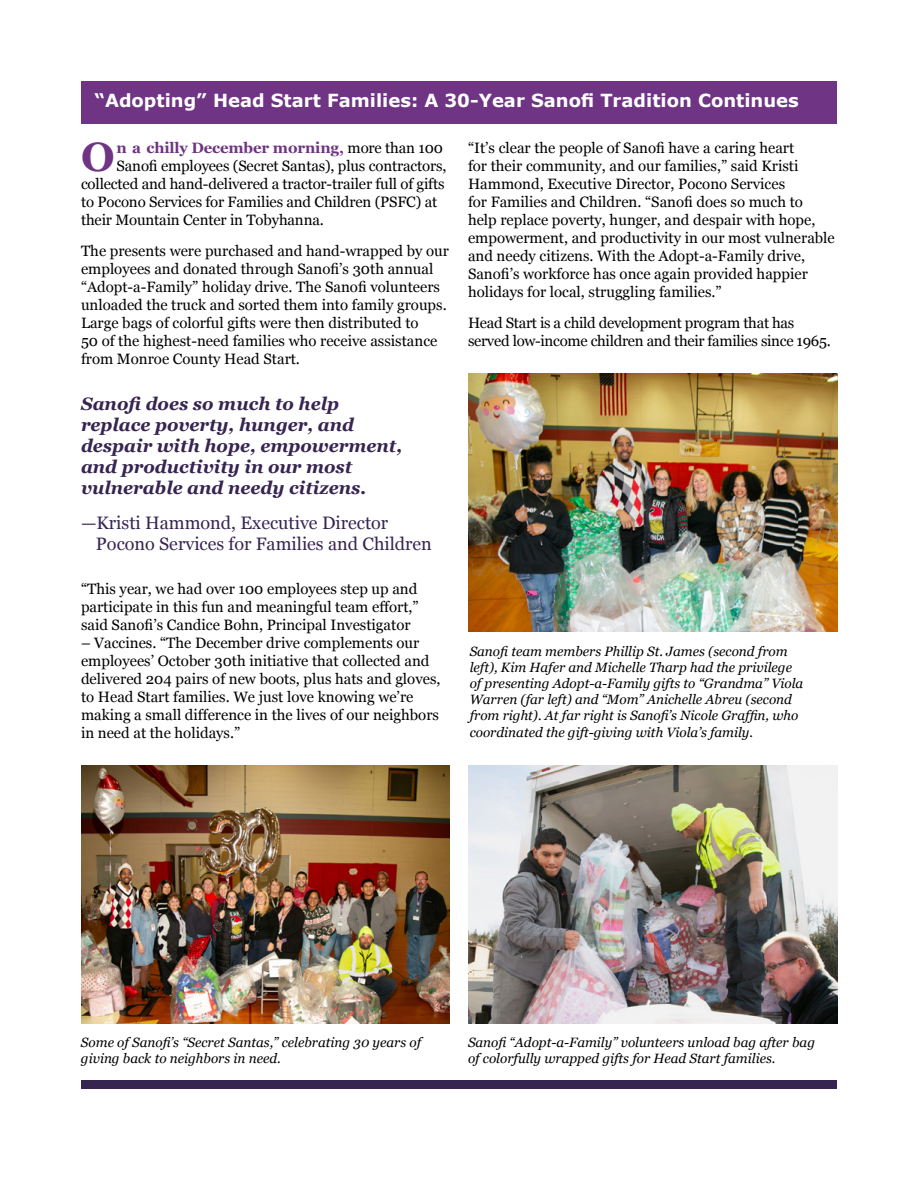
<style>
.page{position:relative;width:918px;height:1188px;background:#fff}
.page>*{position:absolute;margin:0;border:0;box-sizing:border-box;transform-origin:0 0}
.t1{font:700 40.95px "Georgia";color:#6f3483}
.t2{font:italic 700 18px/21px "Georgia";color:#372551}
.t3{font:18px/21px "Georgia";color:#372551}
.t4{font:700 18px "Verdana";color:#fff}
.t5{font:15px/18px "Georgia";color:#000}
.t6{font:15px/18px "Georgia";letter-spacing:-.02em;color:#000}
.t7{font:700 15px "Georgia";letter-spacing:-.01em;color:#6f3483}
.t8{font:italic 13.5px/16.2px "Georgia";color:#000}
.s1{font-weight:400;color:#000}
</style>
<div class="page">
<div style="left:81px;top:1080px;width:756px;height:8px;background:#372551"></div>
<div style="left:81px;top:81px;width:756px;height:42px;background:#6f3483"></div>
<img style="left:469px;top:374px;width:369px;height:258px">
<img style="left:81px;top:765px;width:369px;height:258px">
<img style="left:469px;top:765px;width:369px;height:258px">
<p class="t4" style="left:94px;top:89px;width:706px">“Adopting” Head Start Families: A 30-Year Sanofi Tradition Continues</p>
<h1 class="t1" style="left:81px;top:133px;width:35px">O</h1>
<p class="t7" style="left:117px;top:139px;width:328px">n a chilly December morning, <span class="s1">more than 100</span></p>
<p class="t5" style="left:468px;top:139px;width:368px">“It’s clear the people of Sanofi have a caring heart<br>for their community, and our families,” said Kristi Hammond, Executive Director, Pocono Services<br>for Families and Children. “Sanofi does so much to help replace poverty, hunger, and despair with hope, empowerment, and productivity in our most vulnerable and needy citizens. With the Adopt-a-Family drive, Sanofi’s workforce has once again provided happier holidays for local, struggling families.”</p>
<p class="t6" style="left:468px;top:314px;width:364px">Head Start is a child development program that has served low-income children and their families since 1965.</p>
<p class="t5" style="left:117px;top:157px;width:331px">Sanofi employees (Secret Santas), plus contractors,</p>
<p class="t5" style="left:81px;top:175px;width:365px">collected and hand-delivered a tractor-trailer full of gifts</p>
<p class="t5" style="left:81px;top:193px;width:358px">to Pocono Services for Families and Children (PSFC) at</p>
<p class="t5" style="left:81px;top:211px;width:244px">their Mountain Center in Tobyhanna.</p>
<p class="t5" style="left:81px;top:242px;width:370px">The presents were purchased and hand-wrapped by our employees and donated through Sanofi’s 30th annual “Adopt-a-Family” holiday drive. The Sanofi volunteers unloaded the truck and sorted them into family groups.<br>Large bags of colorful gifts were then distributed to<br>50 of the highest-need families who receive assistance from Monroe County Head Start.</p>
<p class="t2" style="left:81px;top:392px;width:323px">Sanofi does so much to help replace poverty, hunger, and despair with hope, empowerment, and productivity in our most vulnerable and needy citizens.</p>
<p class="t3" style="left:96px;top:512px;width:337px;text-indent:-15px">—Kristi Hammond, Executive Director<br>Pocono Services for Families and Children</p>
<p class="t5" style="left:81px;top:580px;width:339px;text-align:justify">“This year, we had over 100 employees step up and participate in this fun and meaningful team effort,” said Sanofi’s Candice Bohn, Principal Investigator</p>
<p class="t5" style="left:81px;top:634px;width:361px">– Vaccines. “The December drive complements our employees’ October 30th initiative that collected and delivered 204 pairs of new boots, plus hats and gloves, to Head Start families. We just love knowing we’re making a small difference in the lives of our neighbors in need at the holidays.”</p>
<p class="t8" style="left:470px;top:643px;width:335px">Sanofi team members Phillip St. James (second from left), Kim Hafer and Michelle Tharp had the privilege of presenting Adopt-a-Family gifts to “Grandma” Viola Warren (far left) and “Mom” Anichelle Abreu (second from right). At far right is Sanofi’s Nicole Graffin, who coordinated the gift-giving with Viola’s family.</p>
<p class="t8" style="left:81px;top:1034px;width:342px">Some of Sanofi’s “Secret Santas,” celebrating 30 years of giving back to neighbors in need.</p>
<p class="t8" style="left:468px;top:1034px;width:349px">Sanofi “Adopt-a-Family” volunteers unload bag after bag of colorfully wrapped gifts for Head Start families.</p>
</div>
